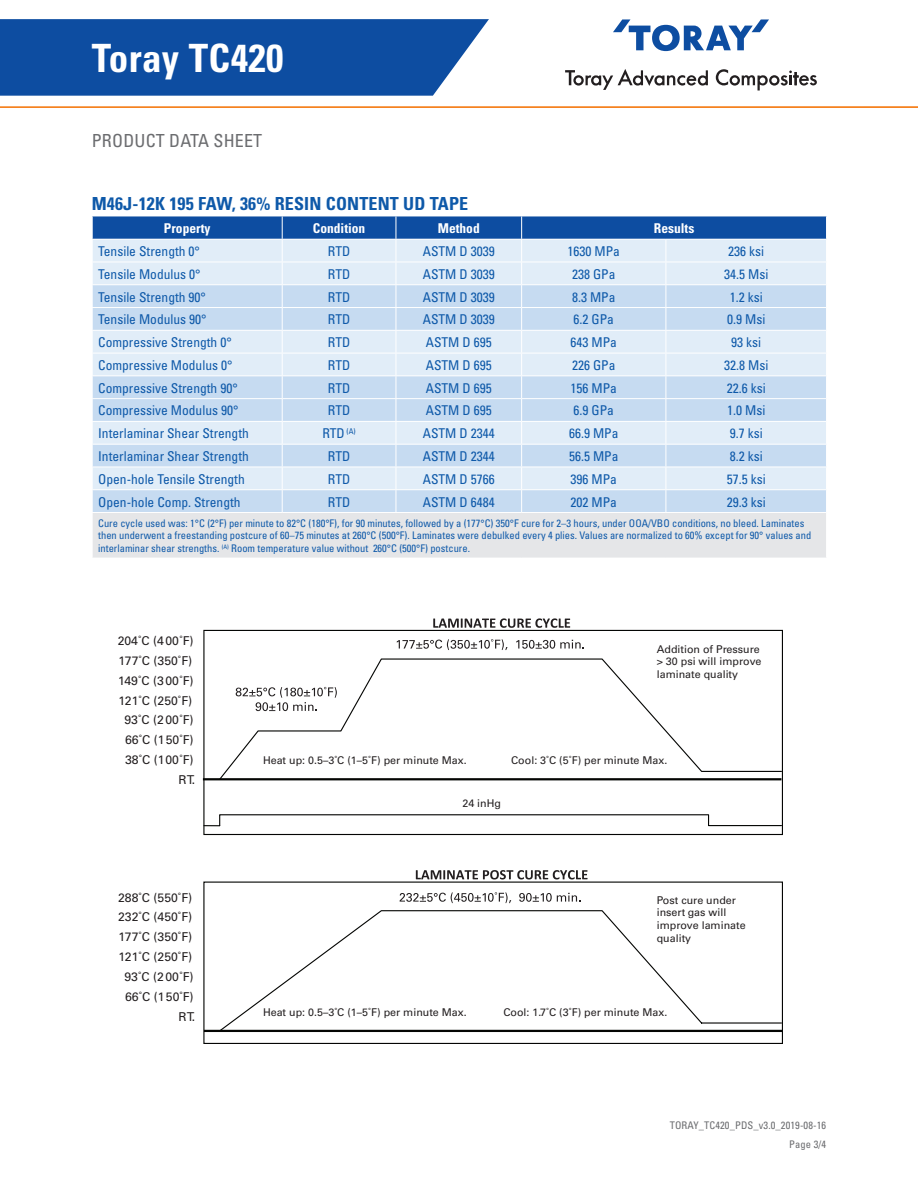
<style>
.page{position:relative;width:918px;height:1188px;background:#fff}
.page>*{position:absolute;margin:0;border:0;box-sizing:border-box;transform-origin:0 0}
.t1{font:700 condensed 39px "Univers";letter-spacing:.01em;color:#fff}
.t2{font:700 condensed 18px "Univers LT Std";letter-spacing:.01em;color:#0e59a9}
.t3{font:condensed 18px "Univers";letter-spacing:.01em;color:#6c6d70}
.Cell_row{font:condensed 13.5px "Univers";color:#0e59a9}
.Cell_header{font:700 condensed 13.5px "Univers";color:#fff}
.t4{font:12.15px/19.8px "Univers";color:#231f20;text-align:right}
.t5{font:10.65px/12.9px "Univers";color:#231f20}
.Cell_footer{font:condensed 10.5px/12.6px "Univers";color:#0e59a9}
.t6{font:condensed 10.5px "Univers";letter-spacing:.01em;color:#6c6d70}
</style>
<div class="page">
<svg style="left:0;top:19px;width:489px;height:77px;background:#1b57a6"></svg>
<hr style="left:0;top:106px;width:918px;height:2px;background:#f58220">
<svg style="left:613px;top:19px;width:156px;height:32px"></svg>
<svg style="left:565px;top:69px;width:143px;height:21px"></svg>
<svg style="left:716px;top:69px;width:101px;height:21px"></svg>
<div style="left:92px;top:513px;width:735px;height:45px;background:#e5e6e8"></div>
<svg style="left:92px;top:216px;width:735px;height:296px;background:#c6daee"></svg>
<hr style="left:92px;top:513px;width:1px;height:45px;background:#fff">
<hr style="left:826px;top:513px;width:1px;height:45px;background:#fff">
<svg style="left:433px;top:618px;width:137px;height:10px"></svg>
<svg style="left:416px;top:870px;width:172px;height:10px"></svg>
<div style="left:203px;top:630px;width:580px;height:205px;border:1px solid #040503"></div>
<svg style="left:203px;top:658px;width:580px;height:169px"></svg>
<div style="left:203px;top:882px;width:580px;height:162px;border:1px solid #040503"></div>
<hr style="left:204px;top:1030px;width:578px;height:2px;background:#040503">
<svg style="left:218px;top:910px;width:565px;height:122px"></svg>
<svg style="left:400px;top:892px;width:111px;height:11px"></svg>
<svg style="left:519px;top:893px;width:61px;height:9px"></svg>
<svg style="left:236px;top:687px;width:101px;height:24px"></svg>
<svg style="left:397px;top:639px;width:111px;height:11px"></svg>
<svg style="left:516px;top:640px;width:68px;height:9px"></svg>
<h1 class="t1" style="left:92px;top:35px;width:193px">Toray TC420</h1>
<h2 class="t3" style="left:92px;top:129px;width:172px">PRODUCT DATA SHEET</h2>
<h1 class="t2" style="left:92px;top:193px;width:378px">M46J-12K 195 FAW, 36% RESIN CONTENT UD TAPE</h1>
<p class="Cell_header" style="left:164px;top:220px;width:48px">Property</p>
<p class="Cell_header" style="left:313px;top:220px;width:54px">Condition</p>
<p class="Cell_header" style="left:438px;top:220px;width:43px">Method</p>
<p class="Cell_header" style="left:654px;top:220px;width:42px">Results</p>
<p class="Cell_row" style="left:98px;top:243px;width:103px">Tensile Strength 0°</p>
<p class="Cell_row" style="left:328px;top:243px;width:24px">RTD</p>
<p class="Cell_row" style="left:423px;top:243px;width:73px">ASTM D 3039</p>
<p class="Cell_row" style="left:568px;top:243px;width:54px">1630 MPa</p>
<p class="Cell_row" style="left:728px;top:243px;width:37px">236 ksi</p>
<p class="Cell_row" style="left:98px;top:265px;width:104px">Tensile Modulus 0°</p>
<p class="Cell_row" style="left:328px;top:265px;width:24px">RTD</p>
<p class="Cell_row" style="left:423px;top:265px;width:73px">ASTM D 3039</p>
<p class="Cell_row" style="left:572px;top:265px;width:45px">238 GPa</p>
<p class="Cell_row" style="left:724px;top:265px;width:46px">34.5 Msi</p>
<p class="Cell_row" style="left:98px;top:288px;width:109px">Tensile Strength 90°</p>
<p class="Cell_row" style="left:328px;top:288px;width:24px">RTD</p>
<p class="Cell_row" style="left:423px;top:288px;width:73px">ASTM D 3039</p>
<p class="Cell_row" style="left:572px;top:288px;width:45px">8.3 MPa</p>
<p class="Cell_row" style="left:730px;top:288px;width:34px">1.2 ksi</p>
<p class="Cell_row" style="left:98px;top:311px;width:110px">Tensile Modulus 90°</p>
<p class="Cell_row" style="left:328px;top:311px;width:24px">RTD</p>
<p class="Cell_row" style="left:423px;top:311px;width:73px">ASTM D 3039</p>
<p class="Cell_row" style="left:574px;top:311px;width:42px">6.2 GPa</p>
<p class="Cell_row" style="left:727px;top:311px;width:40px">0.9 Msi</p>
<p class="Cell_row" style="left:98px;top:334px;width:135px">Compressive Strength 0°</p>
<p class="Cell_row" style="left:328px;top:334px;width:24px">RTD</p>
<p class="Cell_row" style="left:426px;top:334px;width:67px">ASTM D 695</p>
<p class="Cell_row" style="left:571px;top:334px;width:48px">643 MPa</p>
<p class="Cell_row" style="left:731px;top:334px;width:31px">93 ksi</p>
<p class="Cell_row" style="left:98px;top:357px;width:136px">Compressive Modulus 0°</p>
<p class="Cell_row" style="left:328px;top:357px;width:24px">RTD</p>
<p class="Cell_row" style="left:426px;top:357px;width:67px">ASTM D 695</p>
<p class="Cell_row" style="left:572px;top:357px;width:45px">226 GPa</p>
<p class="Cell_row" style="left:724px;top:357px;width:46px">32.8 Msi</p>
<p class="Cell_row" style="left:98px;top:379px;width:141px">Compressive Strength 90°</p>
<p class="Cell_row" style="left:328px;top:379px;width:24px">RTD</p>
<p class="Cell_row" style="left:426px;top:379px;width:67px">ASTM D 695</p>
<p class="Cell_row" style="left:571px;top:379px;width:48px">156 MPa</p>
<p class="Cell_row" style="left:727px;top:379px;width:40px">22.6 ksi</p>
<p class="Cell_row" style="left:98px;top:402px;width:142px">Compressive Modulus 90°</p>
<p class="Cell_row" style="left:328px;top:402px;width:24px">RTD</p>
<p class="Cell_row" style="left:426px;top:402px;width:67px">ASTM D 695</p>
<p class="Cell_row" style="left:574px;top:402px;width:42px">6.9 GPa</p>
<p class="Cell_row" style="left:727px;top:402px;width:40px">1.0 Msi</p>
<p class="Cell_row" style="left:98px;top:425px;width:152px">Interlaminar Shear Strength</p>
<p class="Cell_row" style="left:322px;top:425px;width:35px">RTD <sup>(A)</sup></p>
<p class="Cell_row" style="left:423px;top:425px;width:73px">ASTM D 2344</p>
<p class="Cell_row" style="left:569px;top:425px;width:51px">66.9 MPa</p>
<p class="Cell_row" style="left:730px;top:425px;width:34px">9.7 ksi</p>
<p class="Cell_row" style="left:98px;top:448px;width:152px">Interlaminar Shear Strength</p>
<p class="Cell_row" style="left:328px;top:448px;width:24px">RTD</p>
<p class="Cell_row" style="left:423px;top:448px;width:73px">ASTM D 2344</p>
<p class="Cell_row" style="left:569px;top:448px;width:51px">56.5 MPa</p>
<p class="Cell_row" style="left:730px;top:448px;width:34px">8.2 ksi</p>
<p class="Cell_row" style="left:98px;top:470px;width:148px">Open-hole Tensile Strength</p>
<p class="Cell_row" style="left:328px;top:470px;width:24px">RTD</p>
<p class="Cell_row" style="left:423px;top:470px;width:73px">ASTM D 5766</p>
<p class="Cell_row" style="left:571px;top:470px;width:48px">396 MPa</p>
<p class="Cell_row" style="left:727px;top:470px;width:40px">57.5 ksi</p>
<p class="Cell_row" style="left:98px;top:493px;width:144px">Open-hole Comp. Strength</p>
<p class="Cell_row" style="left:328px;top:493px;width:24px">RTD</p>
<p class="Cell_row" style="left:423px;top:493px;width:73px">ASTM D 6484</p>
<p class="Cell_row" style="left:571px;top:493px;width:48px">202 MPa</p>
<p class="Cell_row" style="left:727px;top:493px;width:40px">29.3 ksi</p>
<p class="Cell_footer" style="left:98px;top:517px;width:715px">Cure cycle used was: 1°C (2°F) per minute to 82°C (180°F), for 90 minutes, followed by a (177°C) 350°F cure for 2–3 hours, under OOA/VBO conditions, no bleed. Laminates then underwent a freestanding postcure of 60–75 minutes at 260°C (500°F). Laminates were debulked every 4 plies. Values are normalized to 60% except for 90° values and interlaminar shear strengths. <sup>(A)</sup> Room temperature value without 260°C (500°F) postcure.</p>
<p class="t4" style="left:118px;top:631px;width:79px">204˚C (400˚F)<br>177˚C (350˚F)<br>149˚C (300˚F)<br>121˚C (250˚F)<br>93˚C (200˚F)<br>66˚C (150˚F)<br>38˚C (100˚F)<br>RT.</p>
<p class="t4" style="left:118px;top:887px;width:79px">288˚C (550˚F)<br>232˚C (450˚F)<br>177˚C (350˚F)<br>121˚C (250˚F)<br>93˚C (200˚F)<br>66˚C (150˚F)<br>RT.</p>
<p class="t5" style="left:657px;top:642px;width:106px">Addition of Pressure &gt; 30 psi will improve laminate quality</p>
<p class="t5" style="left:263px;top:754px;width:205px">Heat up: 0.5–3˚C (1–5˚F) per minute Max.</p>
<p class="t5" style="left:511px;top:754px;width:158px">Cool: 3˚C (5˚F) per minute Max.</p>
<p class="t5" style="left:462px;top:797px;width:40px">24 inHg</p>
<p class="t5" style="left:657px;top:893px;width:90px">Post cure under insert gas will improve laminate quality</p>
<p class="t5" style="left:263px;top:1006px;width:205px">Heat up: 0.5–3˚C (1–5˚F) per minute Max.</p>
<p class="t5" style="left:503px;top:1006px;width:166px">Cool: 1.7˚C (3˚F) per minute Max.</p>
<p class="t6" style="left:670px;top:1119px;width:158px">TORAY_TC420_PDS_v3.0_2019-08-16</p>
<p class="t6" style="left:789px;top:1138px;width:38px">Page 3/4</p>
</div>
